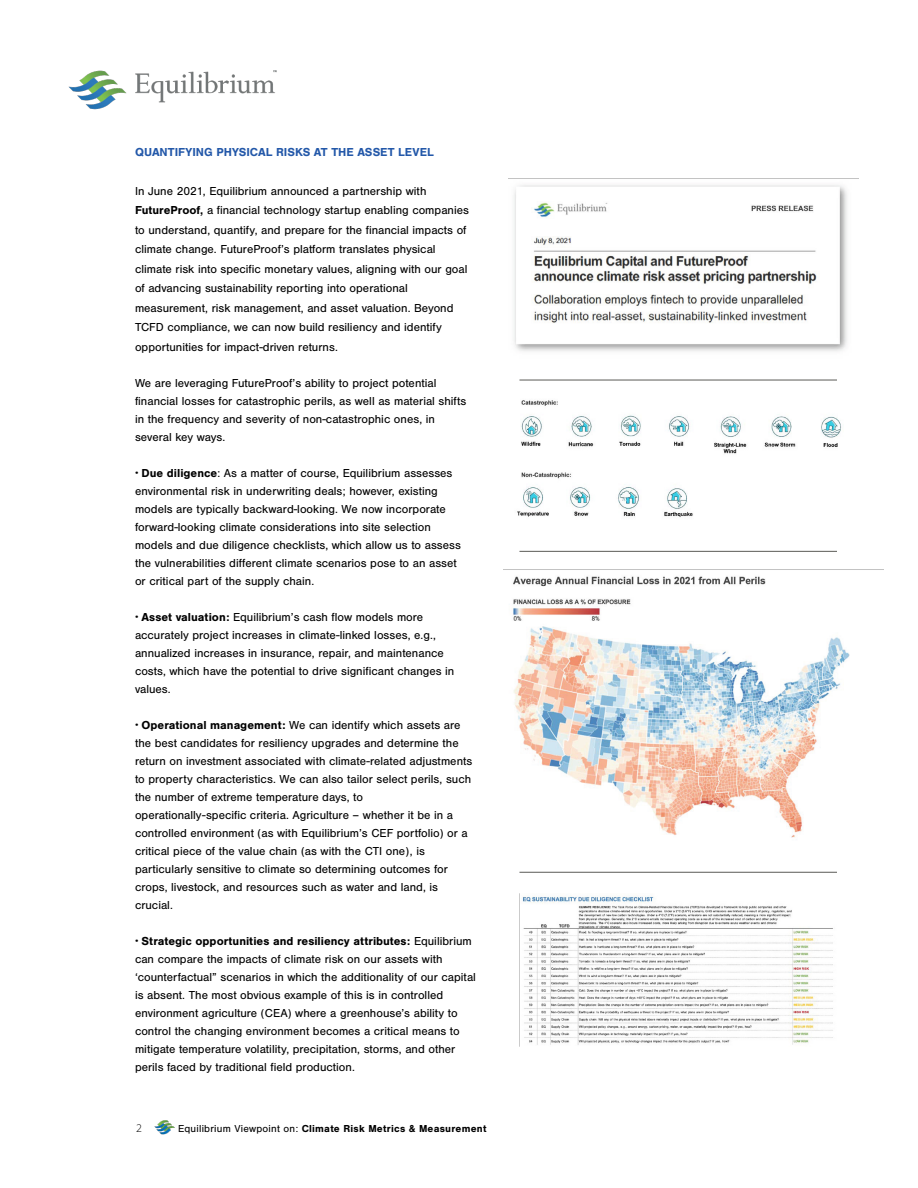
<style>
.page{position:relative;width:918px;height:1188px;background:#fff}
.page>*{position:absolute;margin:0;border:0;box-sizing:border-box;transform-origin:0 0}
.t1{font:12px/18px "Nimbus San";color:#000}
.t2{font:700 12px "Nimbus San";color:#2358a9}
.t3{font:700 10.5px "Nimbus San";letter-spacing:.02em;color:#000}
.t4{font:300 10.5px "Open Sans";color:#000}
.s1{font-weight:700}
.s2{font-family:"Open Sans";font-weight:800}
.s3{font-weight:400}
</style>
<div class="page">
<img style="left:517px;top:400px;width:324px;height:117px">
<img style="left:68px;top:70px;width:208px;height:40px">
<img style="left:514px;top:185px;width:333px;height:166px">
<img style="left:513px;top:576px;width:337px;height:262px">
<hr style="left:519px;top:380px;width:318px;height:1px;background:#5a5a56">
<hr style="left:519px;top:551px;width:318px;height:1px;background:#5a5a56">
<hr style="left:519px;top:872px;width:318px;height:1px;background:#5a5a56">
<img style="left:519px;top:893px;width:314px;height:154px">
<svg style="left:154px;top:1121px;width:20px;height:13px"></svg>
<p class="t2" style="left:135px;top:145px;width:300px">QUANTIFYING PHYSICAL RISKS AT THE ASSET LEVEL</p>
<p class="t1" style="left:135px;top:181px;width:335px;line-height:19.5px">In June 2021, Equilibrium announced a partnership with <span class="s1">FutureProof,</span> a financial technology startup enabling companies to understand, quantify, and prepare for the financial impacts of climate change. FutureProof’s platform translates physical climate risk into specific monetary values, aligning with our goal of advancing sustainability reporting into operational measurement, risk management, and asset valuation. Beyond TCFD compliance, we can now build resiliency and identify opportunities for impact-driven returns.</p>
<p class="t1" style="left:135px;top:374px;width:333px">We are leveraging FutureProof’s ability to project potential financial losses for catastrophic perils, as well as material shifts in the frequency and severity of non-catastrophic ones, in several key ways.</p>
<p class="t1" style="left:135px;top:464px;width:327px"><span class="s2">·</span> <span class="s1">Due diligence</span>: As a matter of course, Equilibrium assesses environmental risk in underwriting deals; however, existing models are typically backward-looking. We now incorporate forward-looking climate considerations into site selection models and due diligence checklists, which allow us to assess the vulnerabilities different climate scenarios pose to an asset or critical part of the supply chain.</p>
<p class="t1" style="left:135px;top:608px;width:321px"><span class="s2">·</span> <span class="s1">Asset valuation:</span> Equilibrium’s cash flow models more accurately project increases in climate-linked losses, e.g., annualized increases in insurance, repair, and maintenance costs, which have the potential to drive significant changes in values.</p>
<p class="t1" style="left:135px;top:716px;width:339px"><span class="s2">·</span> <span class="s1">Operational management:</span> We can identify which assets are the best candidates for resiliency upgrades and determine the return on investment associated with climate-related adjustments to property characteristics. We can also tailor select perils, such the number of extreme temperature days, to operationally-specific criteria. Agriculture – whether it be in a controlled environment (as with Equilibrium’s CEF portfolio) or a critical piece of the value chain (as with the CTI one), is particularly sensitive to climate so determining outcomes for crops, livestock, and resources such as water and land, is crucial.</p>
<p class="t1" style="left:135px;top:932px;width:342px"><span class="s2">·</span> <span class="s1">Strategic opportunities and resiliency attributes:</span> Equilibrium can compare the impacts of climate risk on our assets with ‘counterfactual” scenarios in which the additionality of our capital is absent. The most obvious example of this is in controlled environment agriculture (CEA) where a greenhouse’s ability to control the changing environment becomes a critical means to mitigate temperature volatility, precipitation, storms, and other perils faced by traditional field production.</p>
<p class="t4" style="left:136px;top:1121px;width:7px">2</p>
<p class="t3" style="left:178px;top:1122px;width:310px"><span class="s3">Equilibrium Viewpoint on:</span> Climate Risk Metrics &amp; Measurement</p>
</div>
